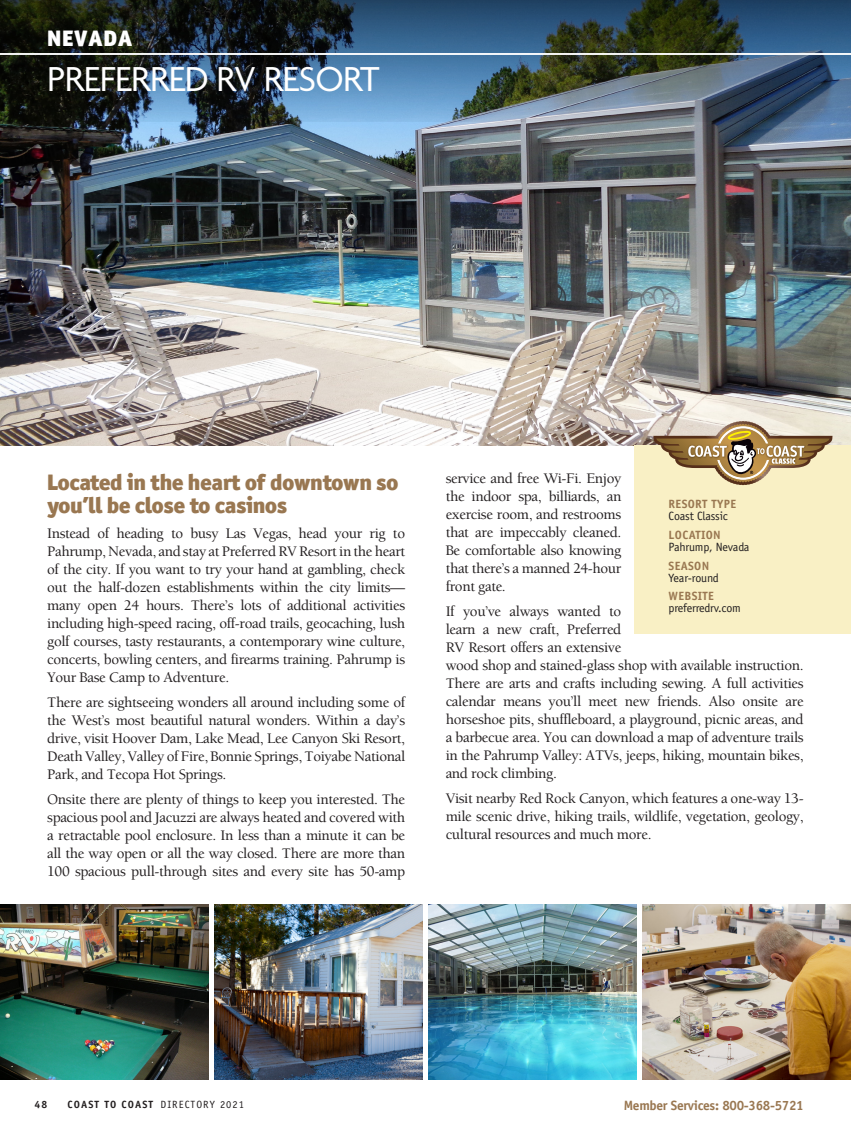
<style>
.page{position:relative;width:851px;height:1134px;background:#fff}
.page>*{position:absolute;margin:0;border:0;box-sizing:border-box;transform-origin:0 0}
.t1{font:37.5px "Agenda";letter-spacing:-.015em;color:#fff}
.sub_headline{font:22.5px/23.2px "Officina Sans Black A";letter-spacing:-.025em;color:#997751}
.t2{font:22.5px "Officina Sans Black A";letter-spacing:.025em;color:#fff}
.body_copy{font:500 15px/18px "Berkeley Std";letter-spacing:-.025em;color:#231f20;text-align:justify}
.t3{font:700 13.5px "Officina Sans Std";letter-spacing:-.025em;color:#997751}
.t4{font:12px/12px "Officina Sans Std";letter-spacing:-.015em;color:#231f20}
.t5{font:10.5px "Officina Sans Std";letter-spacing:.1em;color:#231f20}
.t6{font:700 10.5px "Officina Sans Std";color:#231f20}
.s1{font-weight:700;color:#997751}
.s2{font-weight:700}
</style>
<div class="page">
<img style="left:0;top:122px;width:850px;height:324px">
<img style="left:0;top:0;width:850px;height:122px">
<div style="left:634px;top:446px;width:216px;height:188px;background:#f9f0c5"></div>
<svg style="left:653px;top:421px;width:179px;height:64px"></svg>
<img style="left:0;top:904px;width:208px;height:176px">
<img style="left:643px;top:904px;width:207px;height:176px">
<img style="left:428px;top:904px;width:208px;height:176px">
<img style="left:214px;top:904px;width:208px;height:176px">
<hr style="left:0;top:53px;width:850px;height:2px;background:#fff">
<p class="t2" style="left:47px;top:24px;width:87px">NEVADA</p>
<p class="t1" style="left:47px;top:59px;width:333px">PREFERRED RV RESORT</p>
<p class="sub_headline" style="left:47px;top:470px;width:353px">Located in the heart of downtown so you’ll be close to casinos</p>
<p class="body_copy" style="left:47px;top:525px;width:359px">Instead of heading to busy Las Vegas, head your rig to Pahrump, Nevada, and stay at Preferred RV Resort in the heart of the city. If you want to try your hand at gambling, check out the half-dozen establishments within the city limits— many open 24 hours. There’s lots of additional activities including high-speed racing, off-road trails, geocaching, lush golf courses, tasty restaurants, a contemporary wine culture, concerts, bowling centers, and firearms training. Pahrump is Your Base Camp to Adventure.</p>
<p class="body_copy" style="left:47px;top:693px;width:359px">There are sightseeing wonders all around including some of the West’s most beautiful natural wonders. Within a day’s drive, visit Hoover Dam, Lake Mead, Lee Canyon Ski Resort, Death Valley, Valley of Fire, Bonnie Springs, Toiyabe National Park, and Tecopa Hot Springs.</p>
<p class="body_copy" style="left:47px;top:790px;width:359px">Onsite there are plenty of things to keep you interested. The spacious pool and Jacuzzi are always heated and covered with a retractable pool enclosure. In less than a minute it can be all the way open or all the way closed. There are more than 100 spacious pull-through sites and every site has 50-amp</p>
<p class="body_copy" style="left:445px;top:470px;width:177px">service and free Wi-Fi. Enjoy the indoor spa, billiards, an exercise room, and restrooms that are impeccably cleaned.<br>Be comfortable also knowing that there’s a manned 24-hour front gate.</p>
<p class="body_copy" style="left:445px;top:602px;width:359px;text-align:left">If you’ve always wanted to<br>learn a new craft, Preferred<br>RV Resort offers an extensive<br>wood shop and stained-glass shop with available instruction.<br>There are arts and crafts including sewing. A full activities calendar means you’ll meet new friends. Also onsite are horseshoe pits, shuffleboard, a playground, picnic areas, and a barbecue area. You can download a map of adventure trails in the Pahrump Valley: ATVs, jeeps, hiking, mountain bikes, and rock climbing.</p>
<p class="body_copy" style="left:445px;top:789px;width:359px">Visit nearby Red Rock Canyon, which features a one-way 13- mile scenic drive, hiking trails, wildlife, vegetation, geology, cultural resources and much more.</p>
<p class="t4" style="left:668px;top:498px;width:69px"><span class="s1">RESORT TYPE<br></span>Coast Classic</p>
<p class="t4" style="left:668px;top:529px;width:82px"><span class="s1">LOCATION<br></span>Pahrump, Nevada</p>
<p class="t4" style="left:668px;top:560px;width:52px"><span class="s1">SEASON<br></span>Year-round</p>
<p class="t4" style="left:668px;top:590px;width:74px"><span class="s1">WEBSITE </span>preferredrv.com</p>
<p class="t6" style="left:35px;top:1098px;width:14px">48</p>
<p class="t5" style="left:68px;top:1098px;width:178px"><span class="s2">COAST TO COAST</span> DIRECTORY 2021</p>
<p class="t3" style="left:623px;top:1097px;width:181px">Member Services: 800-368-5721</p>
</div>
